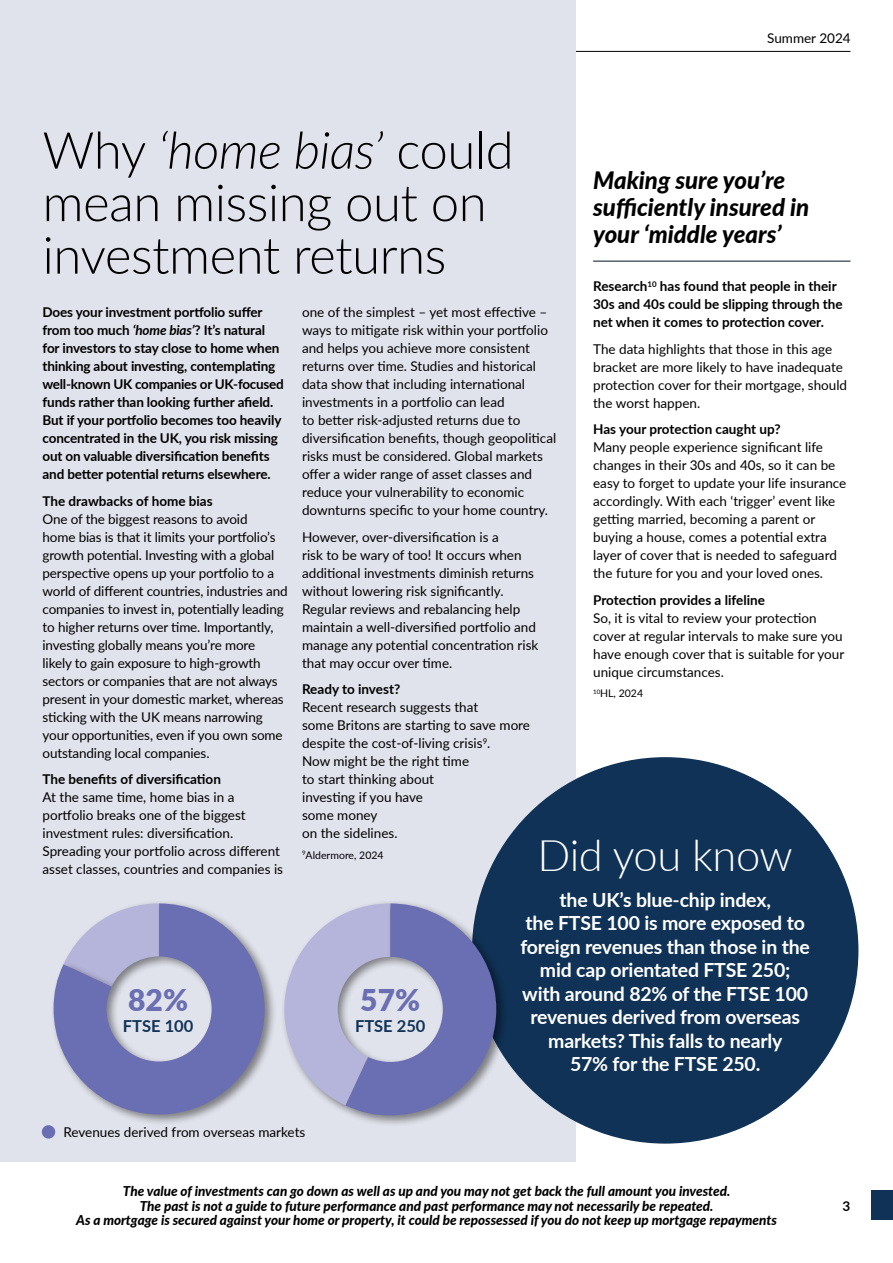
<style>
.page{position:relative;width:893px;height:1263px;background:#fff}
.page>*{position:absolute;margin:0;border:0;box-sizing:border-box;transform-origin:0 0}
.t1{font:300 51px/52.5px "Lato";letter-spacing:-.01em;color:#000}
.t2{font:300 43.5px "Lato";letter-spacing:-.01em;color:#fff}
.t3{font:900 30px "Lato";color:#6a6eb2}
.t4{font:italic 800 24px/27px "Lato";color:#000}
.t5{font:700 19.5px/23.4px "Lato";letter-spacing:-.01em;color:#fff;text-align:center}
.t6{font:700 16.5px "Lato";color:#103256}
.t7{font:13.5px/18px "Lato";color:#000}
.t8{font:700 13.5px/18px "Lato";letter-spacing:-.01em;color:#000}
.t9{font:italic 800 13.5px/14.2px "Lato";color:#000;text-align:center}
.t10{font:10.5px "Lato";color:#000}
.s1{font-style:italic}
</style>
<div class="page">
<div style="left:872px;top:1191px;width:21px;height:29px;background:#103256"></div>
<hr style="left:43px;top:51px;width:807px;height:1px;background:#000">
<div style="left:0;top:0;width:575px;height:1162px;background:#e1e3ec"></div>
<hr style="left:593px;top:260px;width:257px;height:2px;background:#54616c">
<div style="left:472px;top:757px;width:386px;height:386px;background:#103256;border-radius:50%"></div>
<div style="left:50px;top:900px;width:227px;height:226px;background:#000;opacity:.45"></div>
<div style="left:343px;top:900px;width:165px;height:227px;background:#000;opacity:.45"></div>
<svg style="left:54px;top:903px;width:442px;height:212px"></svg>
<div style="left:42px;top:1125px;width:13px;height:13px;background:#6a6eb2;border-radius:50%"></div>
<p class="t7" style="left:767px;top:29px;width:85px">Summer 2024</p>
<h1 class="t1" style="left:43px;top:122px;width:473px">Why <span class="s1">‘home bias’</span> could mean missing out on investment returns</h1>
<h3 class="t4" style="left:593px;top:166px;width:218px">Making sure you’re sufficiently insured in your ‘middle years’</h3>
<p class="t8" style="left:593px;top:277px;width:251px">Research<sup>10</sup> has found that people in their<br>30s and 40s could be slipping through the net when it comes to protection cover.</p>
<p class="t7" style="left:593px;top:339px;width:256px">The data highlights that those in this age bracket are more likely to have inadequate protection cover for their mortgage, should the worst happen.</p>
<p class="t8" style="left:593px;top:420px;width:189px">Has your protection caught up?</p>
<p class="t7" style="left:593px;top:438px;width:255px">Many people experience significant life changes in their 30s and 40s, so it can be easy to forget to update your life insurance accordingly. With each ‘trigger’ event like getting married, becoming a parent or buying a house, comes a potential extra layer of cover that is needed to safeguard the future for you and your loved ones.</p>
<p class="t8" style="left:593px;top:590px;width:173px">Protection provides a lifeline</p>
<p class="t7" style="left:593px;top:608px;width:253px">So, it is vital to review your protection cover at regular intervals to make sure you have enough cover that is suitable for your unique circumstances.</p>
<p class="t10" style="left:593px;top:686px;width:51px"><sup>10</sup>HL, 2024</p>
<p class="t7" style="left:302px;top:303px;width:256px">one of the simplest – yet most effective – ways to mitigate risk within your portfolio and helps you achieve more consistent returns over time. Studies and historical data show that including international investments in a portfolio can lead<br>to better risk-adjusted returns due to diversification benefits, though geopolitical risks must be considered. Global markets offer a wider range of asset classes and reduce your vulnerability to economic downturns specific to your home country.</p>
<p class="t7" style="left:302px;top:527px;width:238px">However, over-diversification is a<br>risk to be wary of too! It occurs when additional investments diminish returns without lowering risk significantly.<br>Regular reviews and rebalancing help maintain a well-diversified portfolio and manage any potential concentration risk that may occur over time.</p>
<p class="t8" style="left:302px;top:680px;width:100px">Ready to invest?</p>
<p class="t7" style="left:302px;top:698px;width:229px">Recent research suggests that<br>some Britons are starting to save more despite the cost-of-living crisis<sup>9</sup>.<br>Now might be the right time<br>to start thinking about<br>investing if you have<br>some money<br>on the sidelines.</p>
<p class="t10" style="left:302px;top:848px;width:83px"><sup>9</sup>Aldermore, 2024</p>
<p class="t8" style="left:43px;top:303px;width:243px">Does your investment portfolio suffer from too much <span class="s1">‘home bias’</span>? It’s natural for investors to stay close to home when thinking about investing, contemplating well-known UK companies or UK-focused funds rather than looking further afield.<br>But if your portfolio becomes too heavily concentrated in the UK, you risk missing out on valuable diversification benefits and better potential returns elsewhere.</p>
<p class="t8" style="left:43px;top:491px;width:172px">The drawbacks of home bias</p>
<p class="t7" style="left:43px;top:509px;width:247px">One of the biggest reasons to avoid<br>home bias is that it limits your portfolio’s growth potential. Investing with a global perspective opens up your portfolio to a world of different countries, industries and companies to invest in, potentially leading to higher returns over time. Importantly, investing globally means you’re more likely to gain exposure to high-growth sectors or companies that are not always present in your domestic market, whereas sticking with the UK means narrowing your opportunities, even if you own some outstanding local companies.</p>
<p class="t8" style="left:43px;top:770px;width:180px">The benefits of diversification</p>
<p class="t7" style="left:43px;top:788px;width:242px">At the same time, home bias in a portfolio breaks one of the biggest investment rules: diversification.<br>Spreading your portfolio across different asset classes, countries and companies is</p>
<h2 class="t2" style="left:538px;top:825px;width:257px">Did you know</h2>
<h3 class="t5" style="left:520px;top:887px;width:291px">the UK’s blue-chip index,<br>the FTSE 100 is more exposed to foreign revenues than those in the mid cap orientated FTSE 250; with around 82% of the FTSE 100 revenues derived from overseas markets? This falls to nearly<br>57% for the FTSE 250.</h3>
<h3 class="t3" style="left:128px;top:977px;width:61px">82%</h3>
<p class="t6" style="left:123px;top:1014px;width:72px">FTSE 100</p>
<h3 class="t3" style="left:360px;top:977px;width:61px">57%</h3>
<p class="t6" style="left:355px;top:1014px;width:72px">FTSE 250</p>
<p class="t7" style="left:63px;top:1123px;width:243px">Revenues derived from overseas markets</p>
<p class="t9" style="left:76px;top:1184px;width:702px">The value of investments can go down as well as up and you may not get back the full amount you invested.<br>The past is not a guide to future performance and past performance may not necessarily be repeated.<br>As a mortgage is secured against your home or property, it could be repossessed if you do not keep up mortgage repayments</p>
<p class="t8" style="left:843px;top:1196px;width:9px">3</p>
</div>
